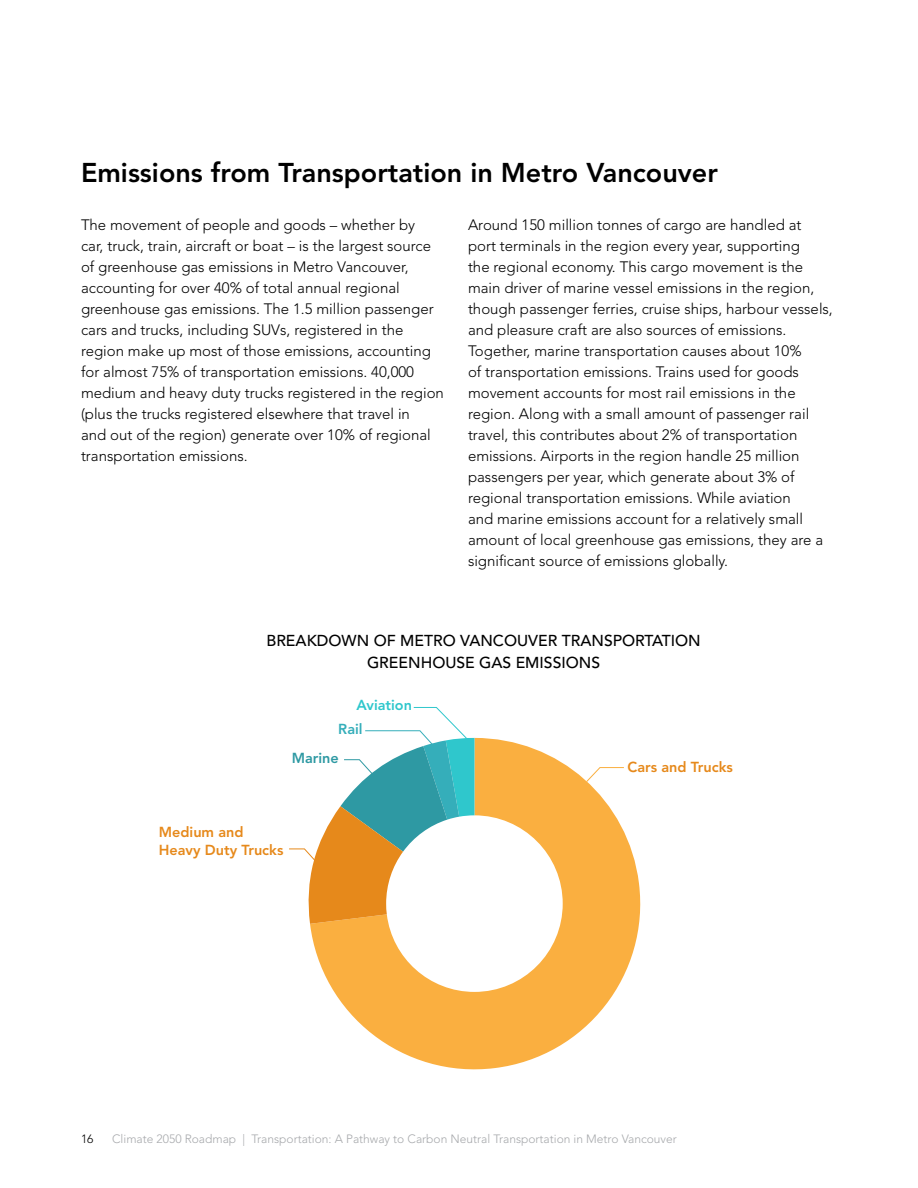
<style>
.page{position:relative;width:918px;height:1188px;background:#fff}
.page>*{position:absolute;margin:0;border:0;box-sizing:border-box;transform-origin:0 0}
.t1{font:800 27px "Avenir LT Std";color:#000}
.t2{font:500 15.75px/22.4px "Avenir LT Std";color:#000;text-align:center}
.t3{font:300 15px/21px "Avenir LT Std";color:#000}
.t4{font:800 14.4px/17.2px "Avenir LT Std";color:#e6891b}
.t5{font:800 14.4px "Avenir LT Std";color:#2fc7cc}
.t6{font:800 14.4px "Avenir LT Std";color:#2e99a3}
.t7{font:800 14.4px "Avenir LT Std";color:#35aeba}
.t8{font:300 12px "Avenir LT Std";color:#a7a9ac}
.t9{font:300 12px "Avenir LT Std";color:#000}
</style>
<div class="page">
<svg style="left:310px;top:738px;width:331px;height:332px;fill:#faaf40"></svg>
<svg style="left:289px;top:707px;width:186px;height:217px"></svg>
<h1 class="t1" style="left:81px;top:157px;width:638px">Emissions from Transportation in Metro Vancouver</h1>
<p class="t3" style="left:81px;top:215px;width:364px">The movement of people and goods – whether by<br>car, truck, train, aircraft or boat – is the largest source of greenhouse gas emissions in Metro Vancouver, accounting for over 40% of total annual regional greenhouse gas emissions. The 1.5 million passenger cars and trucks, including SUVs, registered in the region make up most of those emissions, accounting for almost 75% of transportation emissions. 40,000 medium and heavy duty trucks registered in the region (plus the trucks registered elsewhere that travel in<br>and out of the region) generate over 10% of regional transportation emissions.</p>
<p class="t3" style="left:468px;top:215px;width:366px">Around 150 million tonnes of cargo are handled at port terminals in the region every year, supporting<br>the regional economy. This cargo movement is the main driver of marine vessel emissions in the region, though passenger ferries, cruise ships, harbour vessels, and pleasure craft are also sources of emissions.<br>Together, marine transportation causes about 10%<br>of transportation emissions. Trains used for goods movement accounts for most rail emissions in the region. Along with a small amount of passenger rail travel, this contributes about 2% of transportation emissions. Airports in the region handle 25 million passengers per year, which generate about 3% of regional transportation emissions. While aviation<br>and marine emissions account for a relatively small amount of local greenhouse gas emissions, they are a significant source of emissions globally.</p>
<p class="t2" style="left:266px;top:630px;width:436px">BREAKDOWN OF METRO VANCOUVER TRANSPORTATION<br>GREENHOUSE GAS EMISSIONS</p>
<p class="t5" style="left:356px;top:697px;width:57px">Aviation</p>
<p class="t7" style="left:338px;top:721px;width:26px">Rail</p>
<p class="t6" style="left:292px;top:749px;width:49px">Marine</p>
<p class="t4" style="left:159px;top:824px;width:126px">Medium and<br>Heavy Duty Trucks</p>
<p class="t4" style="left:628px;top:758px;width:107px">Cars and Trucks</p>
<p class="t9" style="left:81px;top:1132px;width:14px">16</p>
<p class="t8" style="left:112px;top:1132px;width:566px">Climate 2050 Roadmap | Transportation: A Pathway to Carbon Neutral Transportation in Metro Vancouver</p>
</div>
